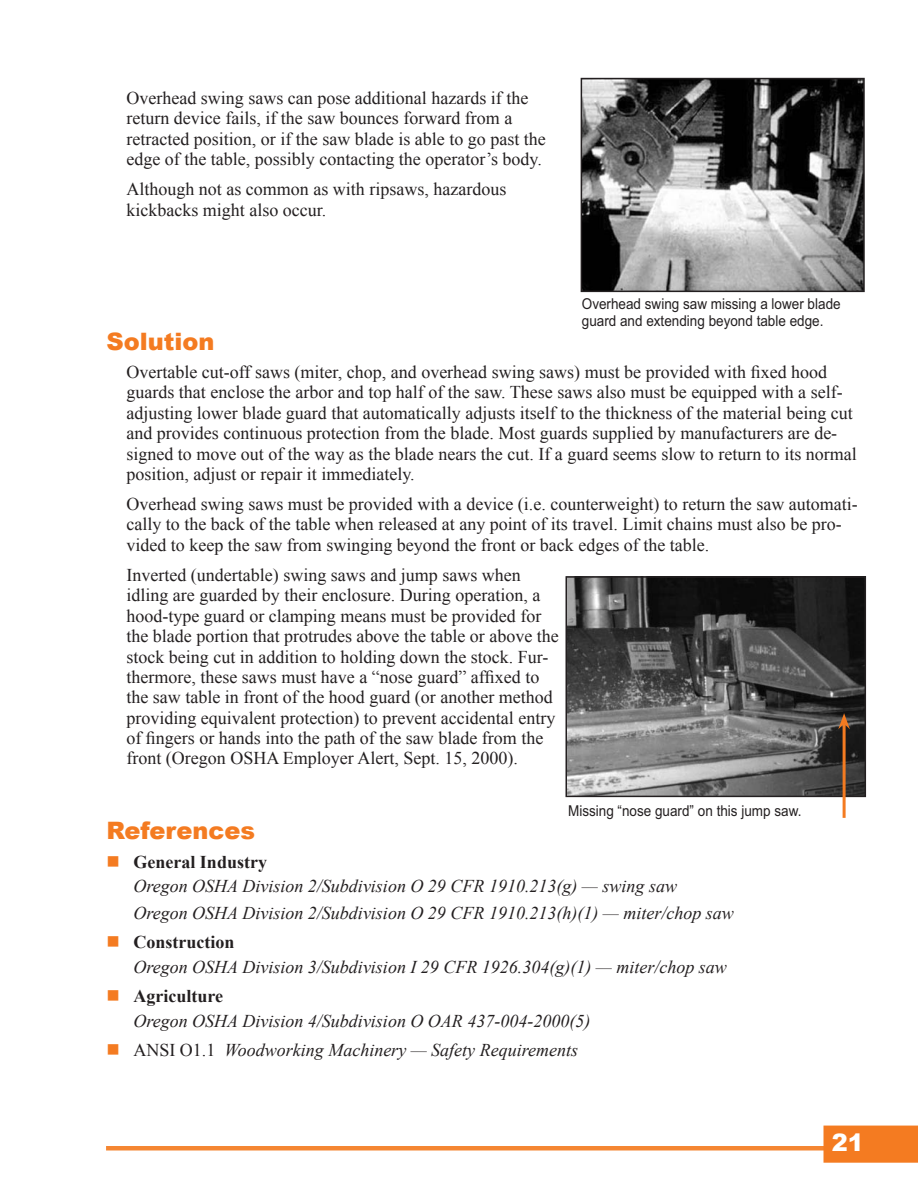
<style>
.page{position:relative;width:918px;height:1188px;background:#fff}
.page>*{position:absolute;margin:0;border:0;box-sizing:border-box;transform-origin:0 0}
.Subtitle{font:900 24px "Arial";color:#f47b21}
.t1{font:900 24px "Arial";color:#fff}
.Body{font:18px/20.4px "Times New Roman";color:#231f20}
.Ref_indent{font:italic 18px "Times New Roman";color:#231f20}
.Refs{font:italic 18px "Times New Roman";color:#231f20}
.Refs-2{font:700 18px "Times New Roman";color:#231f20}
.Photo_cap{font:15px/16.5px "Arial";color:#231f20;scale:.9 1}
.s1{font-style:normal}
</style>
<div class="page">
<hr style="left:106px;top:1146px;width:719px;height:4px;background:#f58632">
<div style="left:824px;top:1126px;width:94px;height:37px;background:#f47b21"></div>
<img style="left:584px;top:81px;width:278px;height:208px">
<div style="left:581px;top:78px;width:284px;height:214px;border:2px solid #231f20"></div>
<img style="left:569px;top:579px;width:294px;height:215px">
<div style="left:566px;top:576px;width:300px;height:221px;border:2px solid #231f20"></div>
<hr style="left:843px;top:724px;width:3px;height:94px;background:#f47b21">
<svg style="left:838px;top:713px;width:12px;height:16px"></svg>
<p class="Body" style="left:126px;top:87px;width:421px">Overhead swing saws can pose additional hazards if the return device fails, if the saw bounces forward from a retracted position, or if the saw blade is able to go past the edge of the table, possibly contacting the operator’s body.</p>
<p class="Body" style="left:126px;top:179px;width:381px">Although not as common as with ripsaws, hazardous kickbacks might also occur.</p>
<p class="Photo_cap" style="left:582px;top:296px;width:289px">Overhead swing saw missing a lower blade guard and extending beyond table edge.</p>
<p class="Subtitle" style="left:106px;top:324px;width:109px">Solution</p>
<p class="Body" style="left:126px;top:361px;width:732px">Overtable cut-off saws (miter, chop, and overhead swing saws) must be provided with fixed hood guards that enclose the arbor and top half of the saw. These saws also must be equipped with a self&shy;adjusting lower blade guard that automatically adjusts itself to the thickness of the material being cut and provides continuous protection from the blade. Most guards supplied by manufacturers are de&shy;signed to move out of the way as the blade nears the cut. If a guard seems slow to return to its normal position, adjust or repair it immediately.</p>
<p class="Body" style="left:126px;top:494px;width:733px">Overhead swing saws must be provided with a device (i.e. counterweight) to return the saw automati&shy;cally to the back of the table when released at any point of its travel. Limit chains must also be pro&shy;vided to keep the saw from swinging beyond the front or back edges of the table.</p>
<p class="Body" style="left:126px;top:564px;width:434px">Inverted (undertable) swing saws and jump saws when idling are guarded by their enclosure. During operation, a hood-type guard or clamping means must be provided for the blade portion that protrudes above the table or above the stock being cut in addition to holding down the stock. Fur&shy;thermore, these saws must have a “nose guard” affixed to the saw table in front of the hood guard (or another method providing equivalent protection) to prevent accidental entry of fingers or hands into the path of the saw blade from the front (Oregon OSHA Employer Alert, Sept. 15, 2000).</p>
<p class="Photo_cap" style="left:568px;top:803px;width:261px">Missing “nose guard” on this jump saw.</p>
<p class="Subtitle" style="left:106px;top:813px;width:150px">References</p>
<p class="Refs-2" style="left:134px;top:849px;width:135px">General Industry</p>
<p class="Ref_indent" style="left:134px;top:874px;width:545px">Oregon OSHA Division 2/Subdivision O 29 CFR 1910.213(g) — swing saw</p>
<p class="Ref_indent" style="left:134px;top:901px;width:602px">Oregon OSHA Division 2/Subdivision O 29 CFR 1910.213(h)(1) — miter/chop saw</p>
<p class="Refs-2" style="left:134px;top:930px;width:102px">Construction</p>
<p class="Ref_indent" style="left:134px;top:955px;width:595px">Oregon OSHA Division 3/Subdivision I 29 CFR 1926.304(g)(1) — miter/chop saw</p>
<p class="Refs-2" style="left:134px;top:984px;width:91px">Agriculture</p>
<p class="Ref_indent" style="left:134px;top:1008px;width:458px">Oregon OSHA Division 4/Subdivision O OAR 437-004-2000(5)</p>
<p class="Refs" style="left:134px;top:1037px;width:446px"><span class="s1">ANSI O1.1</span> Woodworking Machinery — Safety Requirements</p>
<h1 class="t1" style="left:832px;top:1125px;width:34px">21</h1>
</div>
